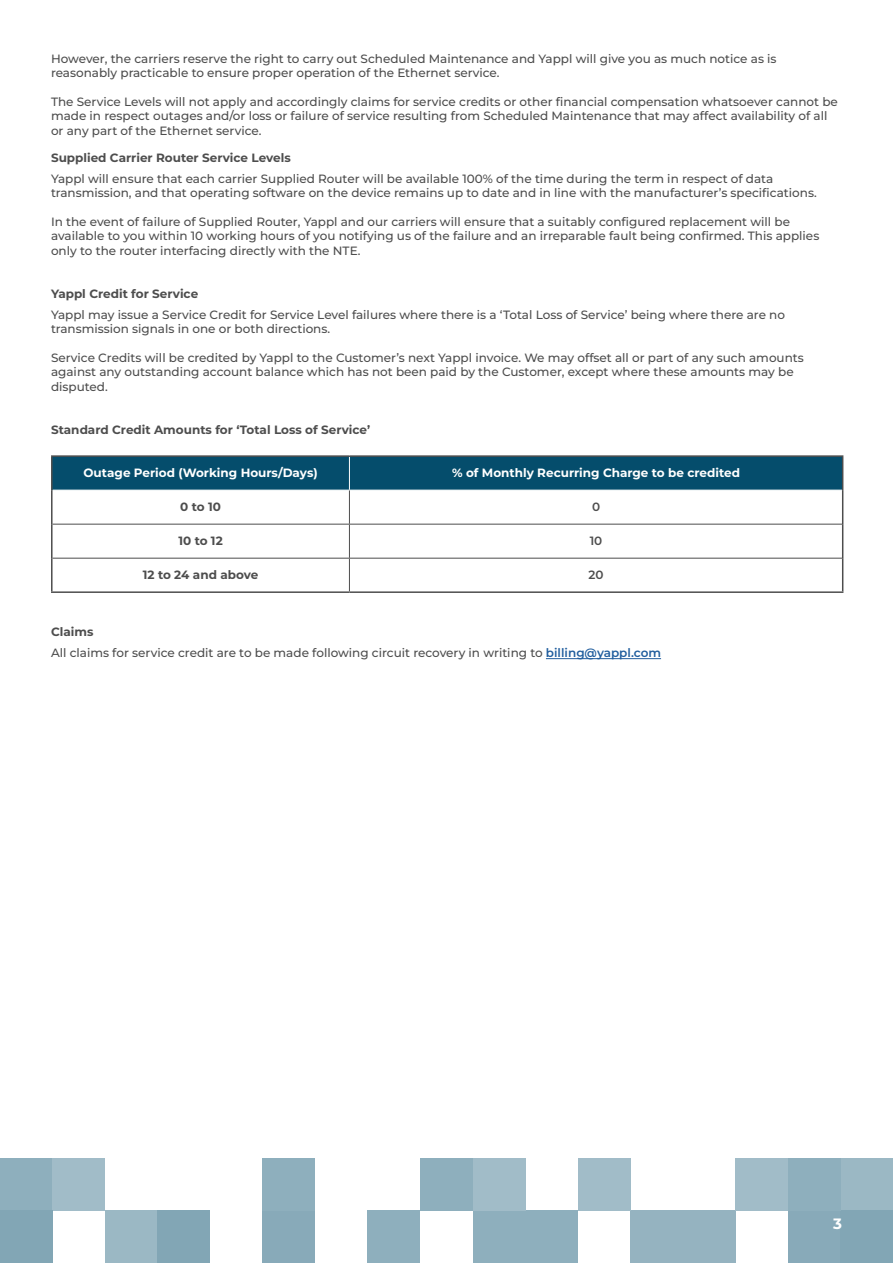
<style>
.page{position:relative;width:893px;height:1263px;background:#fff}
.page>*{position:absolute;margin:0;border:0;box-sizing:border-box;transform-origin:0 0}
.t1{font:700 15px "Montserrat";color:#fff}
.t2{font:500 12px/14.4px "Montserrat";color:#4d4d4d}
.t3{font:700 12px "Montserrat";color:#4d4d4d}
.t4{font:700 12px "Montserrat";color:#fff}
.t5{font:600 12px "Montserrat";color:#4d4d4d}
.s1{font-weight:600;color:#215e9e}
</style>
<div class="page">
<div style="left:788px;top:1210px;width:52px;height:53px;background:#88aab9"></div>
<div style="left:840px;top:1158px;width:53px;height:52px;background:#9bb8c4"></div>
<div style="left:840px;top:1210px;width:53px;height:53px;background:#82a6b5"></div>
<div style="left:105px;top:1210px;width:53px;height:53px;background:#9bb8c4"></div>
<div style="left:0;top:1158px;width:53px;height:52px;background:#8eafbd"></div>
<div style="left:368px;top:1210px;width:52px;height:53px;background:#8eafbd"></div>
<div style="left:53px;top:1158px;width:52px;height:52px;background:#a1bcc8"></div>
<div style="left:788px;top:1158px;width:52px;height:52px;background:#8eafbd"></div>
<div style="left:158px;top:1210px;width:52px;height:53px;background:#82a6b5"></div>
<div style="left:630px;top:1210px;width:53px;height:53px;background:#95b3c0"></div>
<div style="left:683px;top:1210px;width:52px;height:53px;background:#95b3c0"></div>
<div style="left:263px;top:1210px;width:52px;height:53px;background:#88aab9"></div>
<div style="left:263px;top:1158px;width:52px;height:52px;background:#8eafbd"></div>
<div style="left:0;top:1210px;width:53px;height:53px;background:#82a6b5"></div>
<div style="left:735px;top:1158px;width:53px;height:52px;background:#a1bcc8"></div>
<div style="left:420px;top:1158px;width:53px;height:52px;background:#8eafbd"></div>
<div style="left:473px;top:1210px;width:52px;height:53px;background:#8eafbd"></div>
<div style="left:525px;top:1210px;width:53px;height:53px;background:#8eafbd"></div>
<div style="left:473px;top:1158px;width:52px;height:52px;background:#a1bcc8"></div>
<div style="left:578px;top:1158px;width:52px;height:52px;background:#a1bcc8"></div>
<div style="left:53px;top:457px;width:789px;height:33px;background:#054d6c"></div>
<hr style="left:349px;top:490px;width:1px;height:34px;background:#4d4d4d">
<hr style="left:53px;top:524px;width:296px;height:1px;background:#4d4d4d">
<hr style="left:349px;top:524px;width:493px;height:1px;background:#4d4d4d">
<hr style="left:349px;top:524px;width:1px;height:34px;background:#4d4d4d">
<hr style="left:53px;top:558px;width:296px;height:1px;background:#4d4d4d">
<hr style="left:349px;top:558px;width:493px;height:1px;background:#4d4d4d">
<hr style="left:349px;top:558px;width:1px;height:33px;background:#4d4d4d">
<hr style="left:349px;top:457px;width:1px;height:33px;background:#fff">
<hr style="left:51px;top:455px;width:298px;height:2px;background:#4d4d4d">
<hr style="left:51px;top:457px;width:2px;height:33px;background:#4d4d4d">
<hr style="left:349px;top:455px;width:494px;height:2px;background:#4d4d4d">
<hr style="left:842px;top:457px;width:1px;height:33px;background:#4d4d4d">
<hr style="left:51px;top:490px;width:2px;height:34px;background:#4d4d4d">
<hr style="left:842px;top:490px;width:1px;height:34px;background:#4d4d4d">
<hr style="left:51px;top:524px;width:2px;height:34px;background:#4d4d4d">
<hr style="left:842px;top:524px;width:1px;height:34px;background:#4d4d4d">
<hr style="left:51px;top:558px;width:2px;height:33px;background:#4d4d4d">
<hr style="left:842px;top:558px;width:1px;height:33px;background:#4d4d4d">
<hr style="left:51px;top:591px;width:298px;height:2px;background:#4d4d4d">
<hr style="left:349px;top:591px;width:494px;height:2px;background:#4d4d4d">
<hr style="left:546px;top:658px;width:115px;height:1px;background:#215e9e">
<p class="t2" style="left:51px;top:51px;width:727px">However, the carriers reserve the right to carry out Scheduled Maintenance and Yappl will give you as much notice as is</p>
<p class="t2" style="left:51px;top:65px;width:450px">reasonably practicable to ensure proper operation of the Ethernet service.</p>
<p class="t2" style="left:51px;top:94px;width:788px">The Service Levels will not apply and accordingly claims for service credits or other financial compensation whatsoever cannot be made in respect outages and/or loss or failure of service resulting from Scheduled Maintenance that may affect availability of all or any part of the Ethernet service.</p>
<p class="t3" style="left:51px;top:149px;width:241px">Supplied Carrier Router Service Levels</p>
<p class="t2" style="left:51px;top:171px;width:724px">Yappl will ensure that each carrier Supplied Router will be available 100% of the time during the term in respect of data</p>
<p class="t2" style="left:51px;top:185px;width:767px">transmission, and that operating software on the device remains up to date and in line with the manufacturer’s specifications.</p>
<p class="t2" style="left:51px;top:214px;width:740px">In the event of failure of Supplied Router, Yappl and our carriers will ensure that a suitably configured replacement will be</p>
<p class="t2" style="left:51px;top:228px;width:770px">available to you within 10 working hours of you notifying us of the failure and an irreparable fault being confirmed. This applies only to the router interfacing directly with the NTE.</p>
<p class="t3" style="left:51px;top:285px;width:149px">Yappl Credit for Service</p>
<p class="t2" style="left:51px;top:307px;width:736px">Yappl may issue a Service Credit for Service Level failures where there is a ‘Total Loss of Service’ being where there are no</p>
<p class="t2" style="left:51px;top:321px;width:281px">transmission signals in one or both directions.</p>
<p class="t2" style="left:51px;top:350px;width:754px">Service Credits will be credited by Yappl to the Customer’s next Yappl invoice. We may offset all or part of any such amounts against any outstanding account balance which has not been paid by the Customer, except where these amounts may be</p>
<p class="t2" style="left:51px;top:379px;width:58px">disputed.</p>
<p class="t3" style="left:51px;top:421px;width:321px">Standard Credit Amounts for ‘Total Loss of Service’</p>
<p class="t4" style="left:84px;top:464px;width:236px">Outage Period (Working Hours/Days)</p>
<p class="t4" style="left:452px;top:464px;width:289px">% of Monthly Recurring Charge to be credited</p>
<p class="t3" style="left:180px;top:498px;width:42px">0 to 10</p>
<p class="t5" style="left:592px;top:499px;width:10px">0</p>
<p class="t3" style="left:178px;top:532px;width:46px">10 to 12</p>
<p class="t5" style="left:590px;top:533px;width:14px">10</p>
<p class="t3" style="left:143px;top:566px;width:117px">12 to 24 and above</p>
<p class="t5" style="left:589px;top:567px;width:17px">20</p>
<p class="t3" style="left:51px;top:623px;width:44px">Claims</p>
<p class="t2" style="left:51px;top:645px;width:612px">All claims for service credit are to be made following circuit recovery in writing to <span class="s1">billing@yappl.com</span></p>
<p class="t1" style="left:833px;top:1213px;width:10px">3</p>
</div>
